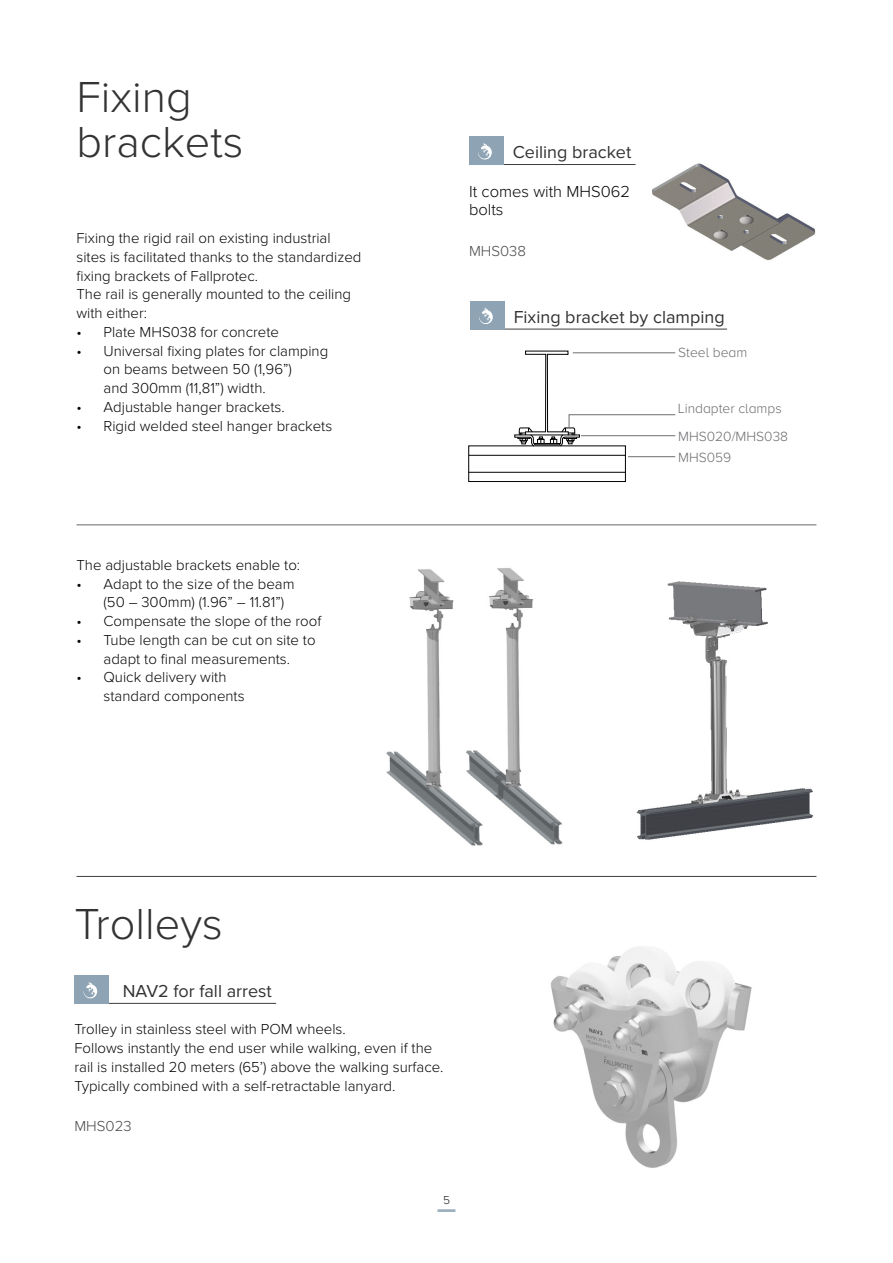
<style>
.page{position:relative;width:893px;height:1263px;background:#fff}
.page>*{position:absolute;margin:0;border:0;box-sizing:border-box;transform-origin:0 0}
.t1{font:300 45px/45px "Proxima Nova";color:#323332}
.NEW_TITTLES_LIZARD{font:18px "Proxima Nova";color:#323332}
.ref{font:300 16.5px "Proxima Nova";color:#040503}
.ref-2{font:300 15px/18.8px "Proxima Nova";color:#040503}
.ref-3{font:300 15px "Proxima Nova";color:#474849}
.BODY_text{font:300 13.8px "Proxima Nova A";color:#6c6d70}
.t2{font:300 12px "Proxima Nova";color:#231f20}
</style>
<div class="page">
<hr style="left:437px;top:1209px;width:18px;height:3px;background:#9baebd">
<img style="left:550px;top:947px;width:202px;height:221px">
<img style="left:652px;top:163px;width:164px;height:98px">
<div style="left:468px;top:446px;width:158px;height:36px;border:1px solid #000"></div>
<hr style="left:469px;top:472px;width:156px;height:1px;background:#000">
<hr style="left:469px;top:455px;width:156px;height:1px;background:#000">
<hr style="left:628px;top:456px;width:47px;height:1px;background:#6c6d70">
<hr style="left:581px;top:435px;width:94px;height:1px;background:#6c6d70">
<hr style="left:569px;top:414px;width:106px;height:1px;background:#6c6d70">
<svg style="left:514px;top:351px;width:66px;height:95px"></svg>
<hr style="left:573px;top:353px;width:102px;height:1px;background:#6c6d70">
<img style="left:636px;top:581px;width:178px;height:259px">
<img style="left:386px;top:568px;width:177px;height:278px">
<hr style="left:77px;top:525px;width:739px;height:1px;background:#3e3e3f">
<hr style="left:77px;top:876px;width:739px;height:1px;background:#3e3e3f">
<hr style="left:469px;top:164px;width:166px;height:1px;background:#3e3e3f">
<div style="left:469px;top:137px;width:34px;height:28px;background:#8ea4b5"></div>
<svg style="left:478px;top:143px;width:14px;height:16px"></svg>
<hr style="left:74px;top:1003px;width:202px;height:1px;background:#3e3e3f">
<div style="left:74px;top:976px;width:35px;height:28px;background:#8ea4b5"></div>
<svg style="left:83px;top:982px;width:14px;height:16px"></svg>
<hr style="left:470px;top:329px;width:257px;height:1px;background:#3e3e3f">
<div style="left:470px;top:301px;width:34px;height:28px;background:#8ea4b5"></div>
<svg style="left:479px;top:307px;width:14px;height:17px"></svg>
<p class="t1" style="left:77px;top:75px;width:168px">Fixing brackets</p>
<p class="ref-2" style="left:77px;top:229px;width:286px">Fixing the rigid rail on existing industrial sites is facilitated thanks to the standardized fixing brackets of Fallprotec.</p>
<p class="ref-2" style="left:77px;top:285px;width:276px">The rail is generally mounted to the ceiling</p>
<p class="ref-2" style="left:77px;top:304px;width:72px">with either:</p>
<p class="ref-2" style="left:77px;top:323px;width:204px">• Plate MHS038 for concrete</p>
<p class="ref-2" style="left:104px;top:341px;width:226px;text-indent:-27px">• Universal fixing plates for clamping on beams between 50 (1,96”)<br>and 300mm (11,81”) width.</p>
<p class="ref-2" style="left:77px;top:398px;width:210px">• Adjustable hanger brackets.</p>
<p class="ref-2" style="left:77px;top:416px;width:257px">• Rigid welded steel hanger brackets</p>
<p class="ref-2" style="left:77px;top:556px;width:225px">The adjustable brackets enable to:</p>
<p class="ref-2" style="left:104px;top:574px;width:193px;text-indent:-27px">• Adapt to the size of the beam (50 – 300mm) (1.96” – 11.81”)</p>
<p class="ref-2" style="left:77px;top:612px;width:246px">• Compensate the slope of the roof</p>
<p class="ref-2" style="left:77px;top:631px;width:241px;text-align:center">• Tube length can be cut on site to adapt to final measurements.</p>
<p class="ref-2" style="left:104px;top:668px;width:143px;text-indent:-27px">• Quick delivery with standard components</p>
<p class="NEW_TITTLES_LIZARD" style="left:513px;top:142px;width:120px">Ceiling bracket</p>
<p class="ref" style="left:469px;top:182px;width:162px">It comes with MHS062</p>
<p class="ref" style="left:469px;top:200px;width:36px">bolts</p>
<p class="ref-3" style="left:469px;top:242px;width:58px">MHS038</p>
<p class="NEW_TITTLES_LIZARD" style="left:514px;top:306px;width:212px">Fixing bracket by clamping</p>
<p class="BODY_text" style="left:678px;top:344px;width:71px">Steel beam</p>
<p class="BODY_text" style="left:678px;top:401px;width:105px">Lindapter clamps</p>
<p class="BODY_text" style="left:678px;top:429px;width:111px">MHS020/MHS038</p>
<p class="BODY_text" style="left:678px;top:449px;width:55px">MHS059</p>
<p class="t1" style="left:74px;top:902px;width:150px">Trolleys</p>
<p class="NEW_TITTLES_LIZARD" style="left:123px;top:981px;width:151px">NAV2 for fall arrest</p>
<p class="ref-2" style="left:74px;top:1020px;width:273px">Trolley in stainless steel with POM wheels.</p>
<p class="ref-2" style="left:74px;top:1039px;width:370px">Follows instantly the end user while walking, even if the rail is installed 20 meters (65’) above the walking surface.</p>
<p class="ref-2" style="left:74px;top:1076px;width:322px">Typically combined with a self-retractable lanyard.</p>
<p class="ref-3" style="left:74px;top:1117px;width:59px">MHS023</p>
<p class="t2" style="left:443px;top:1193px;width:8px">5</p>
</div>
